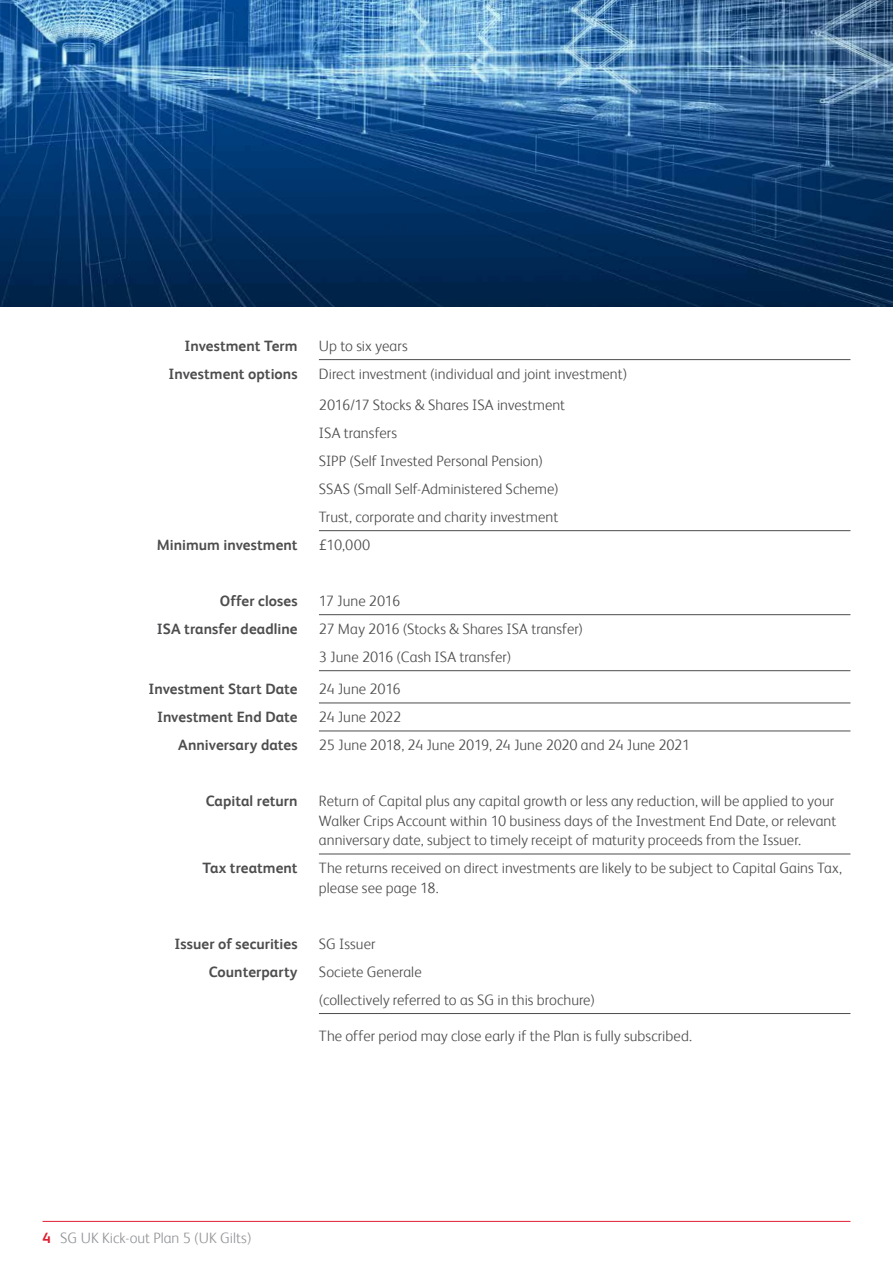
<style>
.page{position:relative;width:893px;height:1263px;background:#fff}
.page>*{position:absolute;margin:0;border:0;box-sizing:border-box;transform-origin:0 0}
.t1{font:300 15px/28px "FS Albert";letter-spacing:.005em;color:#4d4d4f}
.t2{font:700 15px "FS Albert";letter-spacing:.005em;color:#4d4d4f}
.t3{font:300 15px "FS Albert";color:#939598}
.t4{font:700 15px "FS Albert";color:#df1e32}
.s1{font-family:"Frutiger"}
</style>
<div class="page">
<hr style="left:43px;top:1221px;width:807px;height:1px;background:#df1e32">
<hr style="left:319px;top:359px;width:531px;height:1px;background:#4d4d4f">
<hr style="left:319px;top:530px;width:531px;height:1px;background:#4d4d4f">
<hr style="left:319px;top:614px;width:531px;height:1px;background:#4d4d4f">
<hr style="left:319px;top:670px;width:531px;height:1px;background:#4d4d4f">
<hr style="left:319px;top:703px;width:531px;height:1px;background:#4d4d4f">
<hr style="left:319px;top:731px;width:531px;height:1px;background:#4d4d4f">
<hr style="left:319px;top:854px;width:531px;height:1px;background:#4d4d4f">
<hr style="left:319px;top:1013px;width:531px;height:1px;background:#4d4d4f">
<img style="left:0;top:0;width:893px;height:306px">
<p class="t2" style="left:185px;top:337px;width:115px">Investment Term</p>
<p class="t1" style="left:319px;top:332px;width:90px">Up to six years</p>
<p class="t2" style="left:169px;top:365px;width:131px">Investment options</p>
<p class="t1" style="left:319px;top:358px;width:310px;line-height:31px">Direct investment (individual and joint investment)<br>2016/17 Stocks &amp; Shares ISA investment</p>
<p class="t1" style="left:319px;top:419px;width:241px">ISA transfers<br>SIPP (Self Invested Personal Pension)<br>SSAS (Small Self-Administered Scheme)<br>Trust, corporate and charity investment</p>
<p class="t2" style="left:157px;top:536px;width:142px">Minimum investment</p>
<p class="t1" style="left:319px;top:531px;width:53px"><span class="s1">£</span>10,000</p>
<p class="t2" style="left:220px;top:592px;width:79px">Offer closes</p>
<p class="t1" style="left:319px;top:587px;width:83px">17 June 2016</p>
<p class="t2" style="left:157px;top:620px;width:142px">ISA transfer deadline</p>
<p class="t1" style="left:319px;top:615px;width:266px">27 May 2016 (Stocks &amp; Shares ISA transfer)<br>3 June 2016 (Cash ISA transfer)</p>
<p class="t2" style="left:149px;top:680px;width:150px">Investment Start Date</p>
<p class="t1" style="left:319px;top:675px;width:83px">24 June 2016</p>
<p class="t2" style="left:157px;top:708px;width:142px">Investment End Date</p>
<p class="t1" style="left:319px;top:703px;width:84px">24 June 2022</p>
<p class="t2" style="left:178px;top:736px;width:121px">Anniversary dates</p>
<p class="t1" style="left:319px;top:731px;width:373px">25 June 2018, 24 June 2019, 24 June 2020 and 24 June 2021</p>
<p class="t2" style="left:206px;top:792px;width:93px">Capital return</p>
<p class="t1" style="left:319px;top:791px;width:519px;line-height:19.5px">Return of Capital plus any capital growth or less any reduction, will be applied to your<br>Walker Crips Account within 10 business days of the Investment End Date, or relevant anniversary date, subject to timely receipt of maturity proceeds from the Issuer.</p>
<p class="t2" style="left:202px;top:859px;width:97px">Tax treatment</p>
<p class="t1" style="left:319px;top:858px;width:525px;line-height:19.5px">The returns received on direct investments are likely to be subject to Capital Gains Tax, please see page 18.</p>
<p class="t2" style="left:174px;top:935px;width:125px">Issuer of securities</p>
<p class="t1" style="left:319px;top:929px;width:58px">SG Issuer</p>
<p class="t2" style="left:209px;top:963px;width:90px">Counterparty</p>
<p class="t1" style="left:319px;top:957px;width:277px">Societe Generale<br>(collectively referred to as SG in this brochure)</p>
<p class="t1" style="left:319px;top:1022px;width:375px">The offer period may close early if the Plan is fully subscribed.</p>
<p class="t4" style="left:43px;top:1229px;width:10px">4</p>
<p class="t3" style="left:60px;top:1229px;width:193px">SG UK Kick-out Plan 5 (UK Gilts)</p>
</div>
